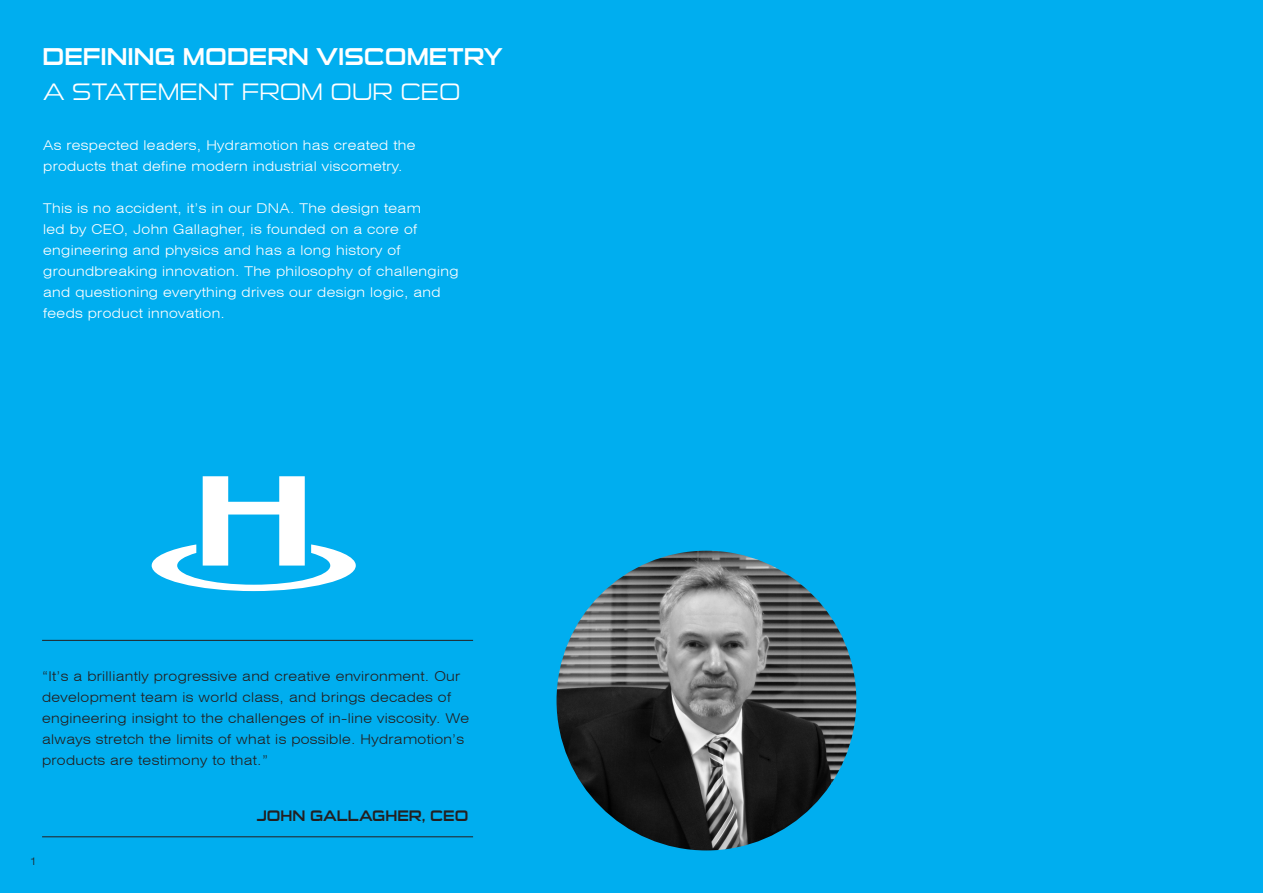
<style>
.page{position:relative;width:1263px;height:893px;background:#00aeef}
.page>*{position:absolute;margin:0;border:0;box-sizing:border-box;transform-origin:0 0}
.t1{font:24px "Sui Generis Rg";color:#fff}
.TITLE_EXTRA_LIGHT{font:24px "Sui Generis Lt";color:#fff}
.t2{font:15px "Sui Generis Rg";color:#231f20}
.Text_swiss{font:300 expanded 13.5px/21px "Swiss 721 BT";letter-spacing:.025em;color:#fff}
.Text_swiss-2{font:300 expanded 13.5px/21px "Swiss 721 BT";letter-spacing:.025em;color:#231f20}
.Text_swiss-3{font:300 expanded 10.5px "Swiss 721 BT";color:#231f20}
</style>
<div class="page">
<hr style="left:42px;top:640px;width:431px;height:1px;background:#231f20">
<hr style="left:42px;top:836px;width:431px;height:1px;background:#231f20">
<img style="left:556px;top:551px;width:300px;height:299px;border-radius:150px">
<svg style="left:152px;top:476px;width:204px;height:115px"></svg>
<p class="t1" style="left:43px;top:43px;width:462px">DEFINING MODERN VISCOMETRY</p>
<p class="TITLE_EXTRA_LIGHT" style="left:43px;top:78px;width:419px">A STATEMENT FROM OUR CEO</p>
<p class="Text_swiss" style="left:43px;top:134px;width:374px">As respected leaders, Hydramotion has created the products that define modern industrial viscometry.</p>
<p class="Text_swiss" style="left:43px;top:197px;width:417px">This is no accident, it’s in our DNA. The design team<br>led by CEO, John Gallagher, is founded on a core of engineering and physics and has a long history of groundbreaking innovation. The philosophy of challenging and questioning everything drives our design logic, and feeds product innovation.</p>
<p class="Text_swiss-2" style="left:42px;top:666px;width:428px">“It’s a brilliantly progressive and creative environment. Our development team is world class, and brings decades of engineering insight to the challenges of in-line viscosity. We always stretch the limits of what is possible. Hydramotion’s products are testimony to that.”</p>
<p class="Text_swiss-3" style="left:30px;top:855px;width:8px">1</p>
<p class="t2" style="left:257px;top:807px;width:213px">JOHN GALLAGHER, CEO</p>
</div>
